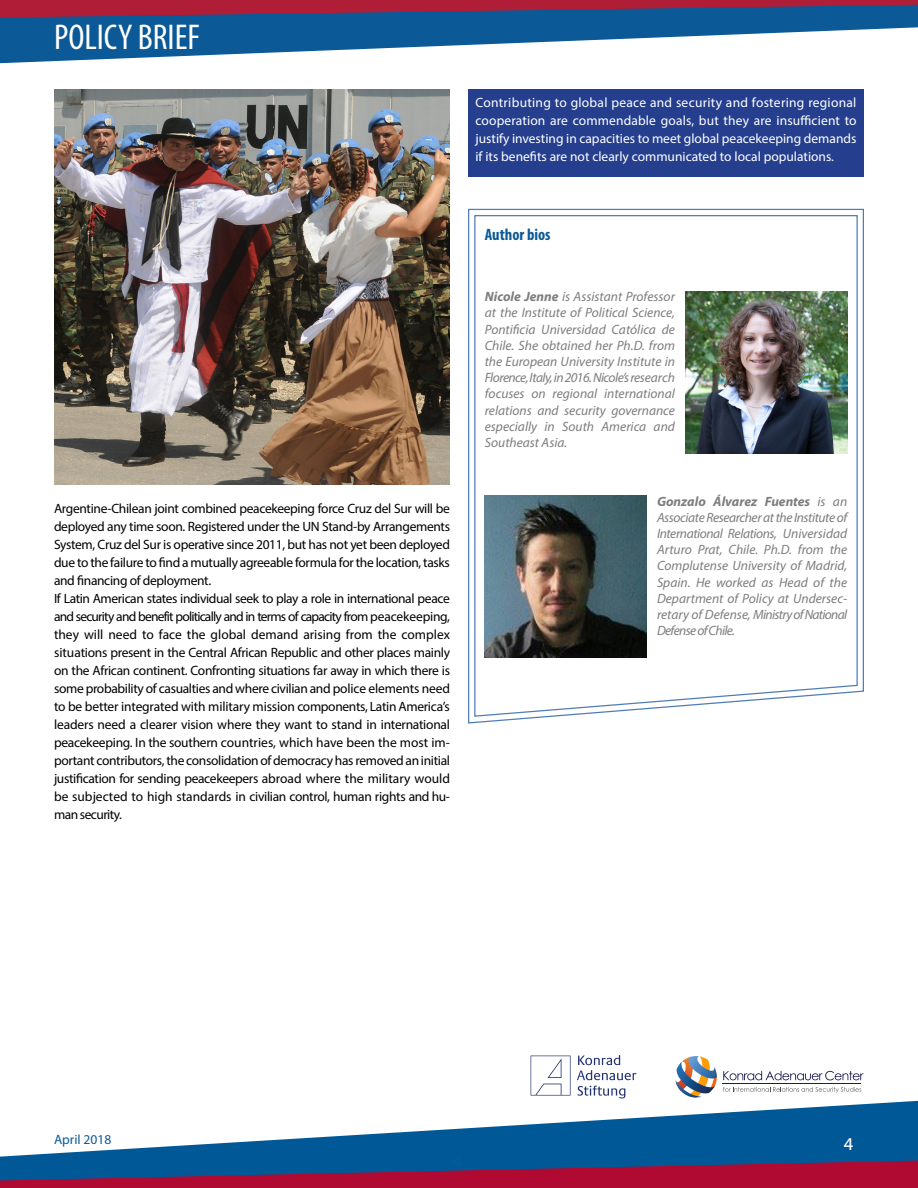
<style>
.page{position:relative;width:918px;height:1188px;background:#fff}
.page>*{position:absolute;margin:0;border:0;box-sizing:border-box;transform-origin:0 0}
.t1{font:condensed 36px "Myriad Pro";color:#fff}
.t2{font:18px "Myriad Web Pro";color:#fff}
.t3{font:700 condensed 16.5px "Myriad Pro";color:#0b5997}
.t4{font:13.5px/18px "Myriad Pro";letter-spacing:-.025em;color:#000;text-align:justify}
.t5{font:italic 13.5px/16.2px "Myriad Pro";color:#7d7d7d;text-align:justify}
.t6{font:13.5px/18px "Myriad Pro";color:#fff;text-align:justify}
.t7{font:13.5px "Myriad Pro";color:#0b5997}
.s1{font-weight:700}
</style>
<div class="page">
<div style="left:0;top:1158px;width:918px;height:30px;background:#b00a33"></div>
<svg style="left:0;top:1100px;width:918px;height:81px;fill:#005996"></svg>
<div style="left:0;top:0;width:918px;height:20px;background:#af1d36"></div>
<svg style="left:0;top:4px;width:918px;height:60px;fill:#0b5997"></svg>
<svg style="left:675px;top:1056px;width:42px;height:42px"></svg>
<svg style="left:723px;top:1087px;width:138px;height:6px"></svg>
<svg style="left:723px;top:1071px;width:141px;height:9px"></svg>
<hr style="left:723px;top:1084px;width:138px;height:1px;background:#1c1c54">
<svg style="left:531px;top:1056px;width:40px;height:40px"></svg>
<svg style="left:577px;top:1055px;width:59px;height:25px"></svg>
<svg style="left:578px;top:1086px;width:47px;height:12px"></svg>
<div style="left:43px;top:1091px;width:105px;height:24px;background:#fff"></div>
<svg style="left:468px;top:208px;width:396px;height:516px"></svg>
<svg style="left:474px;top:214px;width:384px;height:504px"></svg>
<img style="left:686px;top:291px;width:161px;height:163px">
<img style="left:485px;top:496px;width:162px;height:162px">
<img style="left:54px;top:89px;width:396px;height:395px">
<div style="left:468px;top:89px;width:396px;height:88px;background:#253f8e"></div>
<h1 class="t1" style="left:54px;top:15px;width:147px">POLICY BRIEF</h1>
<p class="t6" style="left:476px;top:93px;width:383px">Contributing to global peace and security and fostering regional cooperation are commendable goals, but they are insufficient to justify investing in capacities to meet global peacekeeping demands if its benefits are not clearly communicated to local populations.</p>
<p class="t4" style="left:54px;top:499px;width:398px">Argentine-Chilean joint combined peacekeeping force Cruz del Sur will be deployed any time soon. Registered under the UN Stand-by Arrangements System, Cruz del Sur is operative since 2011, but has not yet been deployed due to the failure to find a mutually agreeable formula for the location, tasks and financing of deployment.</p>
<p class="t4" style="left:54px;top:589px;width:398px">If Latin American states individual seek to play a role in international peace and security and benefit politically and in terms of capacity from peacekeeping, they will need to face the global demand arising from the complex situations present in the Central African Republic and other places mainly on the African continent. Confronting situations far away in which there is some probability of casualties and where civilian and police elements need to be better integrated with military mission components, Latin America’s leaders need a clearer vision where they want to stand in international peacekeeping. In the southern countries, which have been the most im&shy;portant contributors, the consolidation of democracy has removed an initial justification for sending peacekeepers abroad where the military would be subjected to high standards in civilian control, human rights and hu&shy;man security.</p>
<p class="t3" style="left:485px;top:224px;width:67px">Author bios</p>
<p class="t5" style="left:485px;top:288px;width:192px"><span class="s1">Nicole Jenne</span> is Assistant Professor at the Institute of Political Science, Pontificia Universidad Católica de Chile. She obtained her Ph.D. from the European University Institute in Florence, Italy, in 2016. Nicole’s research focuses on regional international relations and security governance especially in South America and Southeast Asia.</p>
<p class="t5" style="left:657px;top:493px;width:192px"><span class="s1">Gonzalo Álvarez Fuentes</span> is an Associate Researcher at the Institute of International Relations, Universidad Arturo Prat, Chile. Ph.D. from the Complutense University of Madrid, Spain. He worked as Head of the Department of Policy at Undersec&shy;retary of Defense, Ministry of National Defense of Chile.</p>
<p class="t7" style="left:54px;top:1131px;width:59px">April 2018</p>
<p class="t2" style="left:844px;top:1134px;width:11px">4</p>
</div>
